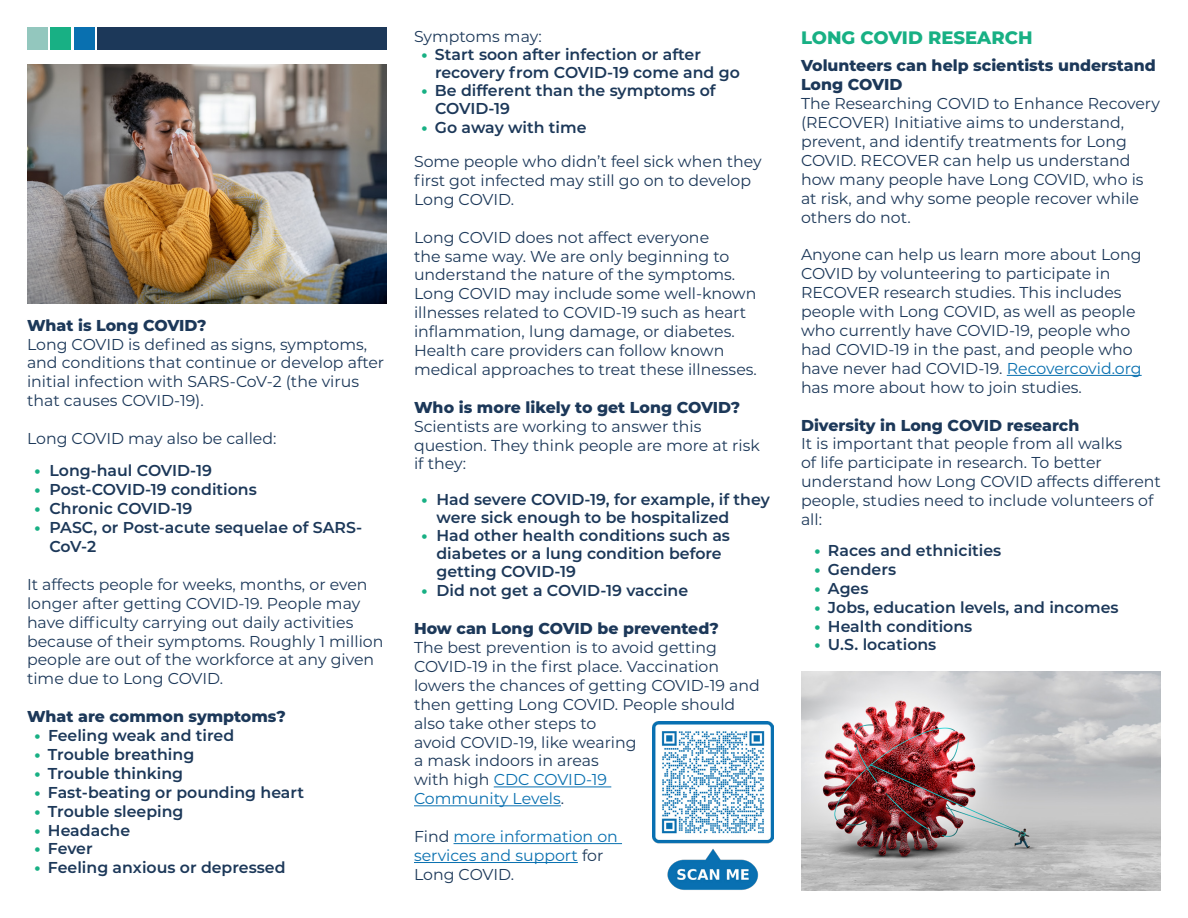
<style>
.page{position:relative;width:1188px;height:918px;background:#fff}
.page>*{position:absolute;margin:0;border:0;box-sizing:border-box;transform-origin:0 0}
.t1{font:800 18px "Montserrat";color:#18b084}
.t2{font:15.75px/18.9px "Montserrat";color:#1c3859}
.t3{font:600 15.75px/18px "Montserrat";color:#1c3859}
.t4{font:800 15.75px/18.9px "Montserrat";color:#1c3859}
.t5{font:15.75px/18.9px "Montserrat";color:#0970b0}
.s1{font-weight:800;color:#18b084}
.s2{color:#0970b0}
.s3{color:#1c3859}
</style>
<div class="page">
<hr style="left:494px;top:787px;width:117px;height:1px;background:#0970b0">
<hr style="left:414px;top:805px;width:147px;height:1px;background:#0970b0">
<hr style="left:454px;top:843px;width:168px;height:1px;background:#0970b0">
<hr style="left:414px;top:862px;width:164px;height:1px;background:#0970b0">
<hr style="left:1007px;top:375px;width:135px;height:1px;background:#0970b0">
<div style="left:98px;top:27px;width:289px;height:23px;background:#1c3859"></div>
<div style="left:74px;top:27px;width:21px;height:23px;background:#0970b0"></div>
<div style="left:51px;top:27px;width:20px;height:23px;background:#18b084"></div>
<div style="left:27px;top:27px;width:21px;height:23px;background:#93c7be"></div>
<img style="left:801px;top:672px;width:360px;height:219px">
<img style="left:652px;top:721px;width:122px;height:169px">
<img style="left:27px;top:65px;width:360px;height:238px">
<p class="t4" style="left:27px;top:315px;width:181px">What is Long COVID?</p>
<p class="t2" style="left:27px;top:334px;width:359px">Long COVID is defined as signs, symptoms, and conditions that continue or develop after initial infection with SARS-CoV-2 (the virus that causes COVID-19).</p>
<p class="t2" style="left:27px;top:428px;width:251px">Long COVID may also be called:</p>
<p class="t3" style="left:35px;top:461px;width:179px"><span class="s1">•</span> Long-haul COVID-19</p>
<p class="t3" style="left:35px;top:480px;width:224px"><span class="s1">•</span> Post-COVID-19 conditions</p>
<p class="t3" style="left:35px;top:499px;width:159px"><span class="s1">•</span> Chronic COVID-19</p>
<p class="t3" style="left:50px;top:517px;width:314px;line-height:18.9px;text-indent:-15px"><span class="s1">•</span> PASC, or Post-acute sequelae of SARS-<br>CoV-2</p>
<p class="t2" style="left:27px;top:574px;width:358px">It affects people for weeks, months, or even longer after getting COVID-19. People may have difficulty carrying out daily activities because of their symptoms. Roughly 1 million people are out of the workforce at any given time due to Long COVID.</p>
<p class="t4" style="left:27px;top:706px;width:260px">What are common symptoms?</p>
<p class="t3" style="left:35px;top:726px;width:201px"><span class="s1">•</span> Feeling weak and tired</p>
<p class="t3" style="left:35px;top:745px;width:161px"><span class="s1">•</span> Trouble breathing</p>
<p class="t3" style="left:35px;top:764px;width:150px"><span class="s1">•</span> Trouble thinking</p>
<p class="t3" style="left:35px;top:782px;width:271px"><span class="s1">•</span> Fast-beating or pounding heart</p>
<p class="t3" style="left:35px;top:801px;width:151px"><span class="s1">•</span> Trouble sleeping</p>
<p class="t3" style="left:35px;top:820px;width:97px"><span class="s1">•</span> Headache</p>
<p class="t3" style="left:35px;top:839px;width:60px"><span class="s1">•</span> Fever</p>
<p class="t3" style="left:35px;top:858px;width:253px"><span class="s1">•</span> Feeling anxious or depressed</p>
<p class="t2" style="left:414px;top:27px;width:129px">Symptoms may:</p>
<p class="t3" style="left:435px;top:45px;width:306px;text-indent:-14px"><span class="s1">•</span> Start soon after infection or after recovery from COVID-19 come and go</p>
<p class="t3" style="left:435px;top:81px;width:282px;text-indent:-14px"><span class="s1">•</span> Be different than the symptoms of<br>COVID-19</p>
<p class="t3" style="left:422px;top:118px;width:167px"><span class="s1">•</span> Go away with time</p>
<p class="t2" style="left:414px;top:151px;width:349px">Some people who didn’t feel sick when they first got infected may still go on to develop<br>Long COVID.</p>
<p class="t2" style="left:414px;top:227px;width:344px">Long COVID does not affect everyone<br>the same way. We are only beginning to understand the nature of the symptoms.<br>Long COVID may include some well-known illnesses related to COVID-19 such as heart inflammation, lung damage, or diabetes.<br>Health care providers can follow known medical approaches to treat these illnesses.</p>
<p class="t4" style="left:414px;top:397px;width:328px">Who is more likely to get Long COVID?</p>
<p class="t2" style="left:414px;top:416px;width:347px">Scientists are working to answer this question. They think people are more at risk if they:</p>
<p class="t3" style="left:436px;top:490px;width:335px;text-indent:-15px"><span class="s1">•</span> Had severe COVID-19, for example, if they were sick enough to be hospitalized</p>
<p class="t3" style="left:436px;top:526px;width:295px;text-indent:-15px"><span class="s1">•</span> Had other health conditions such as diabetes or a lung condition before getting COVID-19</p>
<p class="t3" style="left:422px;top:581px;width:268px"><span class="s1">•</span> Did not get a COVID-19 vaccine</p>
<p class="t4" style="left:414px;top:618px;width:306px">How can Long COVID be prevented?</p>
<p class="t2" style="left:414px;top:637px;width:347px">The best prevention is to avoid getting<br>COVID-19 in the first place. Vaccination lowers the chances of getting COVID-19 and then getting Long COVID. People should also take other steps to<br>avoid COVID-19, like wearing<br>a mask indoors in areas<br>with high <span class="s2">CDC COVID-19<br>Community Levels</span>.</p>
<p class="t5" style="left:414px;top:826px;width:205px"><span class="s3">Find</span> more information on services and support <span class="s3">for<br>Long COVID.</span></p>
<p class="t1" style="left:801px;top:25px;width:233px">LONG COVID RESEARCH</p>
<p class="t4" style="left:801px;top:56px;width:356px">Volunteers can help scientists understand<br>Long COVID</p>
<p class="t2" style="left:801px;top:94px;width:361px">The Researching COVID to Enhance Recovery (RECOVER) Initiative aims to understand, prevent, and identify treatments for Long COVID. RECOVER can help us understand how many people have Long COVID, who is at risk, and why some people recover while others do not.</p>
<p class="t2" style="left:801px;top:245px;width:342px">Anyone can help us learn more about Long COVID by volunteering to participate in RECOVER research studies. This includes people with Long COVID, as well as people who currently have COVID-19, people who had COVID-19 in the past, and people who have never had COVID-19. <span class="s2">Recovercovid.org </span>has more about how to join studies.</p>
<p class="t4" style="left:801px;top:415px;width:280px">Diversity in Long COVID research</p>
<p class="t2" style="left:801px;top:434px;width:361px">It is important that people from all walks<br>of life participate in research. To better understand how Long COVID affects different people, studies need to include volunteers of all:</p>
<p class="t3" style="left:814px;top:541px;width:188px"><span class="s1">•</span> Races and ethnicities</p>
<p class="t3" style="left:814px;top:560px;width:83px"><span class="s1">•</span> Genders</p>
<p class="t3" style="left:814px;top:578px;width:56px"><span class="s1">•</span> Ages</p>
<p class="t3" style="left:814px;top:597px;width:306px"><span class="s1">•</span> Jobs, education levels, and incomes</p>
<p class="t3" style="left:814px;top:616px;width:159px"><span class="s1">•</span> Health conditions</p>
<p class="t3" style="left:814px;top:635px;width:123px"><span class="s1">•</span> U.S. locations</p>
</div>
